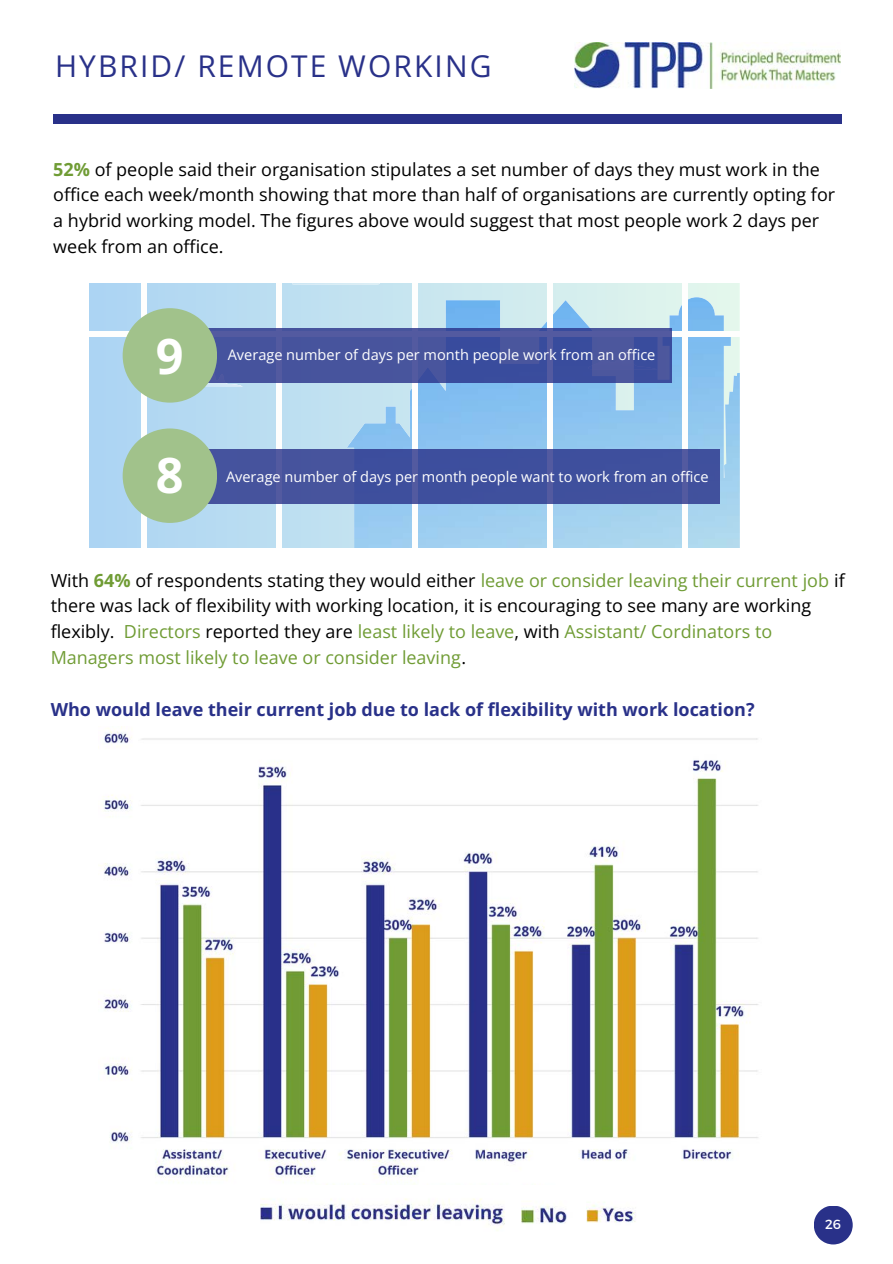
<style>
.page{position:relative;width:893px;height:1264px;background:#fff}
.page>*{position:absolute;margin:0;border:0;box-sizing:border-box;transform-origin:0 0}
.t1{font:700 48.6px "Open Sans";color:#fff}
.t2{font:30px "Open Sans";letter-spacing:.07em;color:#293189}
.t3{font:18px/25.8px "Open Sans";color:#000}
.t4{font:700 18px "Open Sans";color:#293189}
.t5{font:14.55px "Open Sans";color:#fff}
.t6{font:13.2px "Montserrat";color:#fff}
.s1{font-weight:700;color:#709c35}
.s2{color:#709c35}
</style>
<div class="page">
<div style="left:53px;top:115px;width:788px;height:9px;background:#293189"></div>
<svg style="left:814px;top:1206px;width:38px;height:38px"></svg>
<img style="left:574px;top:43px;width:266px;height:46px">
<svg style="left:89px;top:283px;width:650px;height:265px;background:#b9dbf0"></svg>
<img style="left:205px;top:382px;width:37px;height:5px">
<img style="left:292px;top:283px;width:88px;height:2px">
<img style="left:347px;top:297px;width:392px;height:251px">
<div style="left:141px;top:283px;width:6px;height:265px;background:#fefefd"></div>
<div style="left:277px;top:283px;width:5px;height:265px;background:#fefefd"></div>
<div style="left:412px;top:283px;width:5px;height:265px;background:#fefefd"></div>
<div style="left:547px;top:283px;width:5px;height:265px;background:#fefefd"></div>
<div style="left:682px;top:283px;width:5px;height:265px;background:#fefefd"></div>
<div style="left:89px;top:331px;width:650px;height:5px;background:#fefefd"></div>
<svg style="left:209px;top:328px;width:462px;height:54px;background:#45539d"></svg>
<div style="left:123px;top:308px;width:94px;height:94px;background:#a1c28b;border-radius:50%"></div>
<div style="left:196px;top:449px;width:523px;height:54px;background:#3f509d"></div>
<div style="left:123px;top:428px;width:94px;height:95px;background:#a1c28b;border-radius:50%"></div>
<img style="left:260px;top:1198px;width:245px;height:33px">
<img style="left:521px;top:1205px;width:46px;height:19px">
<img style="left:587px;top:1202px;width:49px;height:21px">
<img style="left:101px;top:726px;width:658px;height:458px">
<p class="t2" style="left:55px;top:45px;width:438px">HYBRID/ REMOTE WORKING</p>
<p class="t3" style="left:53px;top:156px;width:783px"><span class="s1">52%</span> of people said their organisation stipulates a set number of days they must work in the office each week/month showing that more than half of organisations are currently opting for a hybrid working model. The figures above would suggest that most people work 2 days per week from an office.</p>
<p class="t1" style="left:156px;top:322px;width:29px">9</p>
<p class="t1" style="left:156px;top:441px;width:29px">8</p>
<p class="t5" style="left:228px;top:345px;width:429px">Average number of days per month people work from an office</p>
<p class="t5" style="left:226px;top:466px;width:484px">Average number of days per month people want to work from an office</p>
<p class="t3" style="left:51px;top:566px;width:795px">With <span class="s1">64%</span> of respondents stating they would either <span class="s2">leave or consider leaving their current job</span> if there was lack of flexibility with working location, it is encouraging to see many are working flexibly. <span class="s2">Directors</span> reported they are <span class="s2">least likely to leave</span>, with <span class="s2">Assistant/ Cordinators to Managers most likely to leave or consider leaving</span>.</p>
<p class="t4" style="left:51px;top:696px;width:705px">Who would leave their current job due to lack of flexibility with work location?</p>
<p class="t6" style="left:825px;top:1215px;width:17px">26</p>
</div>
